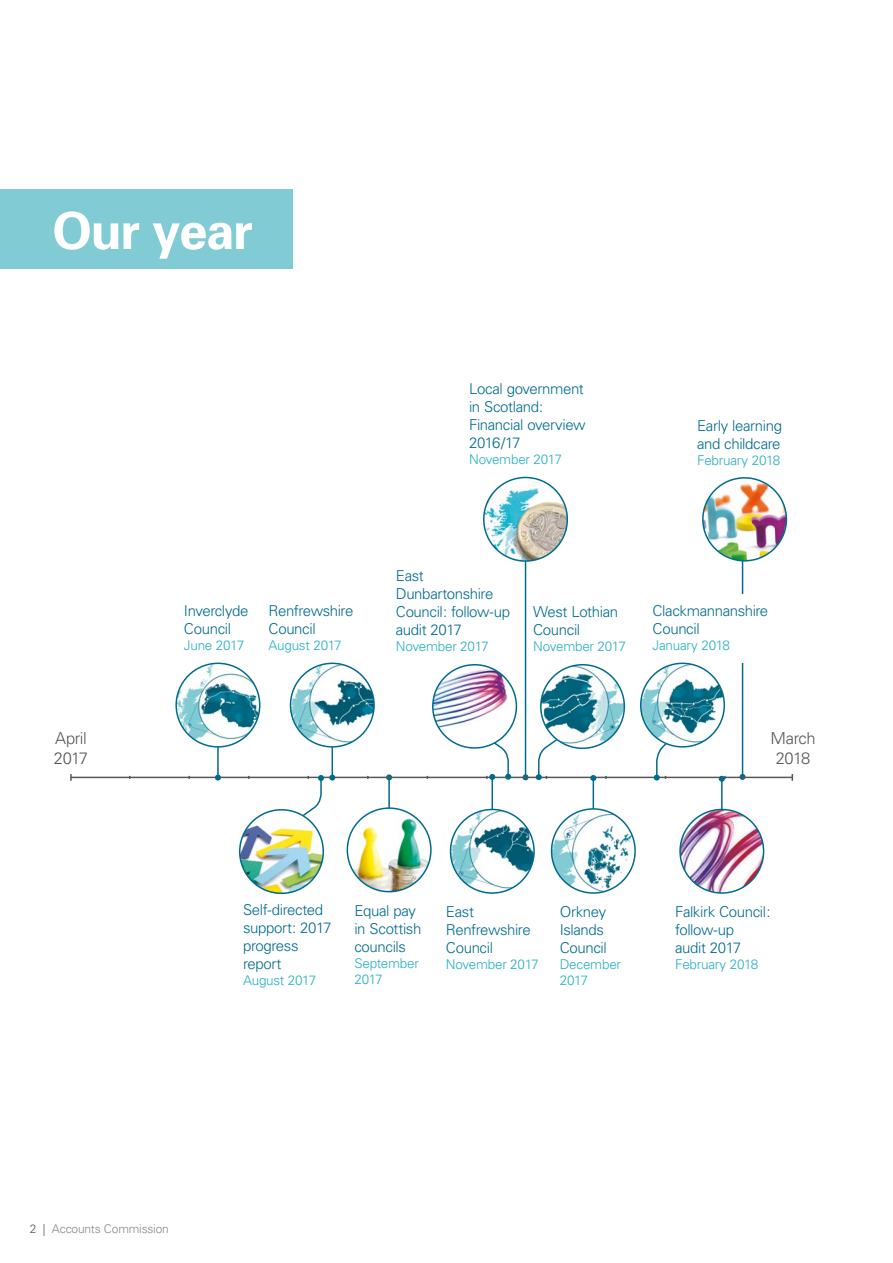
<style>
.page{position:relative;width:893px;height:1263px;background:#fff}
.page>*{position:absolute;margin:0;border:0;box-sizing:border-box;transform-origin:0 0}
._14-Chapter_header{font:700 51px "Univers";letter-spacing:-.025em;color:#fff}
.EX02-Timeline-Report{font:300 16.5px/19.8px "Univers";letter-spacing:-.03em;color:#575756}
.EX01-Timeline-Report{font:300 15px/18px "Univers";letter-spacing:-.025em;color:#006b8d}
.EX02-Timeline-Report-2{font:300 13.5px/16.2px "Univers";letter-spacing:-.02em;color:#28afc4}
.EX01-Timeline-Report-2{font:300 13.5px/16.2px "Univers";letter-spacing:-.02em;color:#28afc4}
.t1{font:300 12px "Univers";letter-spacing:-.015em;color:#878787}
.s1{color:#575756}
</style>
<div class="page">
<img style="left:240px;top:810px;width:83px;height:83px;border-radius:42px">
<div style="left:239px;top:809px;width:85px;height:85px;border:2px solid #006b8d;border-radius:50%"></div>
<hr style="left:525px;top:548px;width:1px;height:229px;background:#006b8d">
<svg style="left:522px;top:774px;width:6px;height:6px"></svg>
<img style="left:484px;top:477px;width:83px;height:84px;border-radius:42px">
<div style="left:483px;top:477px;width:85px;height:85px;border:2px solid #006b8d;border-radius:50%"></div>
<hr style="left:742px;top:548px;width:1px;height:229px;background:#006b8d">
<svg style="left:740px;top:774px;width:6px;height:6px"></svg>
<img style="left:703px;top:478px;width:83px;height:83px;border-radius:42px">
<div style="left:702px;top:477px;width:85px;height:84px;border:2px solid #006b8d;border-radius:50%"></div>
<hr style="left:388px;top:777px;width:2px;height:44px;background:#006b8d">
<svg style="left:386px;top:774px;width:6px;height:6px"></svg>
<img style="left:347px;top:808px;width:84px;height:84px;border-radius:42px">
<div style="left:347px;top:807px;width:85px;height:85px;border:2px solid #006b8d;border-radius:50%"></div>
<hr style="left:71px;top:777px;width:721px;height:1px;background:#575756">
<svg style="left:70px;top:774px;width:2px;height:7px"></svg>
<hr style="left:217px;top:734px;width:2px;height:43px;background:#006b8d">
<svg style="left:215px;top:774px;width:6px;height:6px"></svg>
<img style="left:176px;top:663px;width:84px;height:84px;border-radius:42px">
<div style="left:175px;top:662px;width:85px;height:86px;border:2px solid #006b8d;border-radius:50%"></div>
<hr style="left:332px;top:734px;width:1px;height:43px;background:#006b8d">
<img style="left:290px;top:663px;width:84px;height:84px;border-radius:42px">
<div style="left:290px;top:662px;width:85px;height:86px;border:2px solid #006b8d;border-radius:50%"></div>
<img style="left:541px;top:665px;width:83px;height:83px;border-radius:42px">
<div style="left:540px;top:664px;width:85px;height:85px;border:2px solid #006b8d;border-radius:50%"></div>
<svg style="left:654px;top:736px;width:23px;height:44px"></svg>
<img style="left:641px;top:663px;width:83px;height:84px;border-radius:42px">
<div style="left:640px;top:662px;width:85px;height:86px;border:2px solid #006b8d;border-radius:50%"></div>
<hr style="left:491px;top:777px;width:2px;height:57px;background:#006b8d">
<svg style="left:486px;top:748px;width:25px;height:32px"></svg>
<img style="left:450px;top:809px;width:84px;height:84px;border-radius:42px">
<div style="left:450px;top:809px;width:85px;height:85px;border:2px solid #006b8d;border-radius:50%"></div>
<hr style="left:593px;top:778px;width:1px;height:44px;background:#006b8d">
<svg style="left:590px;top:775px;width:6px;height:6px"></svg>
<img style="left:552px;top:809px;width:83px;height:84px;border-radius:42px">
<div style="left:551px;top:808px;width:85px;height:86px;border:2px solid #006b8d;border-radius:50%"></div>
<hr style="left:721px;top:779px;width:2px;height:43px;background:#006b8d">
<svg style="left:719px;top:776px;width:7px;height:6px"></svg>
<img style="left:680px;top:809px;width:84px;height:84px;border-radius:42px">
<div style="left:679px;top:809px;width:85px;height:85px;border:2px solid #006b8d;border-radius:50%"></div>
<svg style="left:536px;top:738px;width:23px;height:42px"></svg>
<img style="left:433px;top:665px;width:82px;height:83px">
<div style="left:432px;top:664px;width:85px;height:85px;border:2px solid #006b8d;border-radius:50%"></div>
<div style="left:0;top:189px;width:292px;height:79px;background:#81cbd4"></div>
<svg style="left:301px;top:774px;width:34px;height:44px"></svg>
<p class="_14-Chapter_header" style="left:52px;top:200px;width:202px">Our year</p>
<p class="EX01-Timeline-Report" style="left:184px;top:601px;width:66px">Inverclyde<br>Council</p>
<p class="EX02-Timeline-Report-2" style="left:184px;top:637px;width:62px">June 2017</p>
<p class="EX01-Timeline-Report" style="left:269px;top:601px;width:86px">Renfrewshire<br>Council</p>
<p class="EX02-Timeline-Report-2" style="left:269px;top:637px;width:75px">August 2017</p>
<p class="EX01-Timeline-Report" style="left:469px;top:379px;width:118px">Local government in Scotland:<br>Financial overview<br>2016/17</p>
<p class="EX02-Timeline-Report-2" style="left:469px;top:451px;width:94px">November 2017</p>
<p class="EX01-Timeline-Report" style="left:697px;top:417px;width:86px">Early learning and childcare</p>
<p class="EX02-Timeline-Report-2" style="left:697px;top:452px;width:85px">February 2018</p>
<p class="EX01-Timeline-Report" style="left:396px;top:566px;width:116px">East<br>Dunbartonshire<br>Council: follow-up audit 2017</p>
<p class="EX02-Timeline-Report-2" style="left:396px;top:638px;width:94px">November 2017</p>
<p class="EX01-Timeline-Report" style="left:533px;top:602px;width:87px">West Lothian<br>Council</p>
<p class="EX02-Timeline-Report-2" style="left:533px;top:638px;width:94px">November 2017</p>
<p class="EX01-Timeline-Report" style="left:652px;top:601px;width:117px">Clackmannanshire<br>Council</p>
<p class="EX01-Timeline-Report-2" style="left:652px;top:637px;width:79px">January 2018</p>
<p class="EX02-Timeline-Report" style="left:54px;top:728px;width:36px">April<br>2017</p>
<p class="EX02-Timeline-Report" style="left:771px;top:728px;width:46px;text-align:center">March<br>2018</p>
<p class="EX01-Timeline-Report" style="left:243px;top:901px;width:90px">Self-directed support: 2017 progress report</p>
<p class="EX02-Timeline-Report-2" style="left:243px;top:972px;width:75px">August 2017</p>
<p class="EX01-Timeline-Report" style="left:354px;top:901px;width:68px">Equal pay in Scottish councils</p>
<p class="EX02-Timeline-Report-2" style="left:354px;top:955px;width:66px">September<br>2017</p>
<p class="EX01-Timeline-Report" style="left:446px;top:902px;width:86px">East<br>Renfrewshire<br>Council</p>
<p class="EX02-Timeline-Report-2" style="left:446px;top:956px;width:94px">November 2017</p>
<p class="EX01-Timeline-Report" style="left:560px;top:902px;width:49px">Orkney<br>Islands<br>Council</p>
<p class="EX01-Timeline-Report-2" style="left:560px;top:956px;width:63px">December<br>2017</p>
<p class="EX01-Timeline-Report" style="left:675px;top:902px;width:97px">Falkirk Council: follow-up<br>audit 2017</p>
<p class="EX02-Timeline-Report-2" style="left:675px;top:956px;width:85px">February 2018</p>
<p class="t1" style="left:30px;top:1222px;width:141px"><span class="s1">2 |</span> Accounts Commission</p>
</div>
